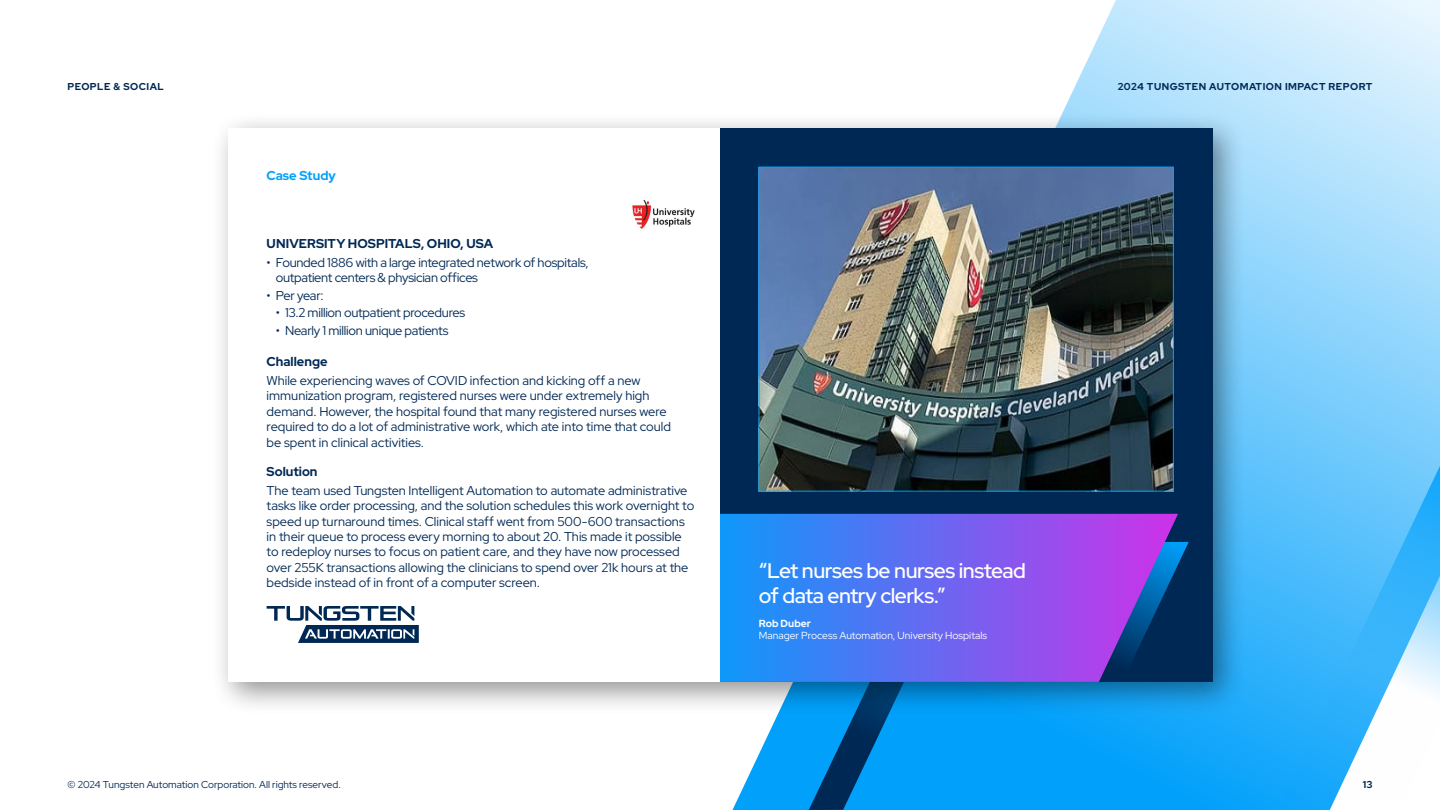
<style>
.page{position:relative;width:1440px;height:810px;background:#fff}
.page>*{position:absolute;margin:0;border:0;box-sizing:border-box;transform-origin:0 0}
.t1{font:500 21px/25.2px "Red Hat Display";letter-spacing:-.025em;color:#fff}
.t2{font:12.88px/15.4px "Red Hat Display";letter-spacing:-.005em;color:#002854}
.t3{font:12.88px/15.4px "Red Hat Display";letter-spacing:-.025em;color:#002854}
.t4{font:700 12.88px "Red Hat Display";letter-spacing:.005em;color:#002854}
.t5{font:700 12.88px "Red Hat Display";color:#00a0fb}
.t6{font:10.25px "Red Hat Display";color:#fff}
.t7{font:700 10.25px "Red Hat Display";color:#fff}
.t8{font:10px "Red Hat Display";color:#002854}
.t9{font:700 10px "Red Hat Display";letter-spacing:.05em;color:#002854}
</style>
<div class="page">
<svg style="left:732px;top:0;width:708px;height:810px"></svg>
<svg style="left:809px;top:716px;width:209px;height:94px;background:#008cdf"></svg>
<svg style="left:1281px;top:466px;width:159px;height:335px"></svg>
<div style="left:211px;top:111px;width:1035px;height:605px;background:#000;opacity:.43"></div>
<div style="left:228px;top:128px;width:984px;height:554px;background:#fff"></div>
<div style="left:720px;top:128px;width:492px;height:554px;background:#002854"></div>
<svg style="left:720px;top:514px;width:458px;height:168px;background:#5d65e7"></svg>
<img style="left:761px;top:169px;width:411px;height:320px">
<div style="left:759px;top:167px;width:415px;height:324px;border:1px solid #00a0fb"></div>
<svg style="left:267px;top:606px;width:152px;height:37px"></svg>
<img style="left:632px;top:200px;width:63px;height:30px">
<p class="t9" style="left:68px;top:80px;width:98px">PEOPLE &amp; SOCIAL</p>
<p class="t9" style="left:1118px;top:80px;width:256px">2024 TUNGSTEN AUTOMATION IMPACT REPORT</p>
<p class="t5" style="left:267px;top:167px;width:71px">Case Study</p>
<p class="t4" style="left:267px;top:235px;width:228px">UNIVERSITY HOSPITALS, OHIO, USA</p>
<p class="t3" style="left:276px;top:255px;width:314px;text-indent:-9px">• Founded 1886 with a large integrated network of hospitals, outpatient centers &amp; physician offices</p>
<p class="t2" style="left:267px;top:287px;width:58px">• Per year:</p>
<p class="t3" style="left:276px;top:305px;width:191px">• 13.2 million outpatient procedures</p>
<p class="t2" style="left:276px;top:322px;width:174px">• Nearly 1 million unique patients</p>
<p class="t4" style="left:267px;top:353px;width:62px">Challenge</p>
<p class="t2" style="left:267px;top:373px;width:406px">While experiencing waves of COVID infection and kicking off a new immunization program, registered nurses were under extremely high demand. However, the hospital found that many registered nurses were required to do a lot of administrative work, which ate into time that could be spent in clinical activities.</p>
<p class="t4" style="left:267px;top:463px;width:52px">Solution</p>
<p class="t2" style="left:267px;top:482px;width:429px">The team used Tungsten Intelligent Automation to automate administrative tasks like order processing, and the solution schedules this work overnight to speed up turnaround times. Clinical staff went from 500-600 transactions in their queue to process every morning to about 20. This made it possible to redeploy nurses to focus on patient care, and they have now processed over 255K transactions allowing the clinicians to spend over 21k hours at the bedside instead of in front of a computer screen.</p>
<h1 class="t1" style="left:759px;top:558px;width:269px">“Let nurses be nurses instead of data entry clerks.”</h1>
<p class="t7" style="left:759px;top:617px;width:54px">Rob Duber</p>
<p class="t6" style="left:759px;top:629px;width:230px">Manager Process Automation, University Hospitals</p>
<p class="t8" style="left:68px;top:777px;width:275px">© 2024 Tungsten Automation Corporation. All rights reserved.</p>
<p class="t9" style="left:1363px;top:777px;width:11px">13</p>
</div>
